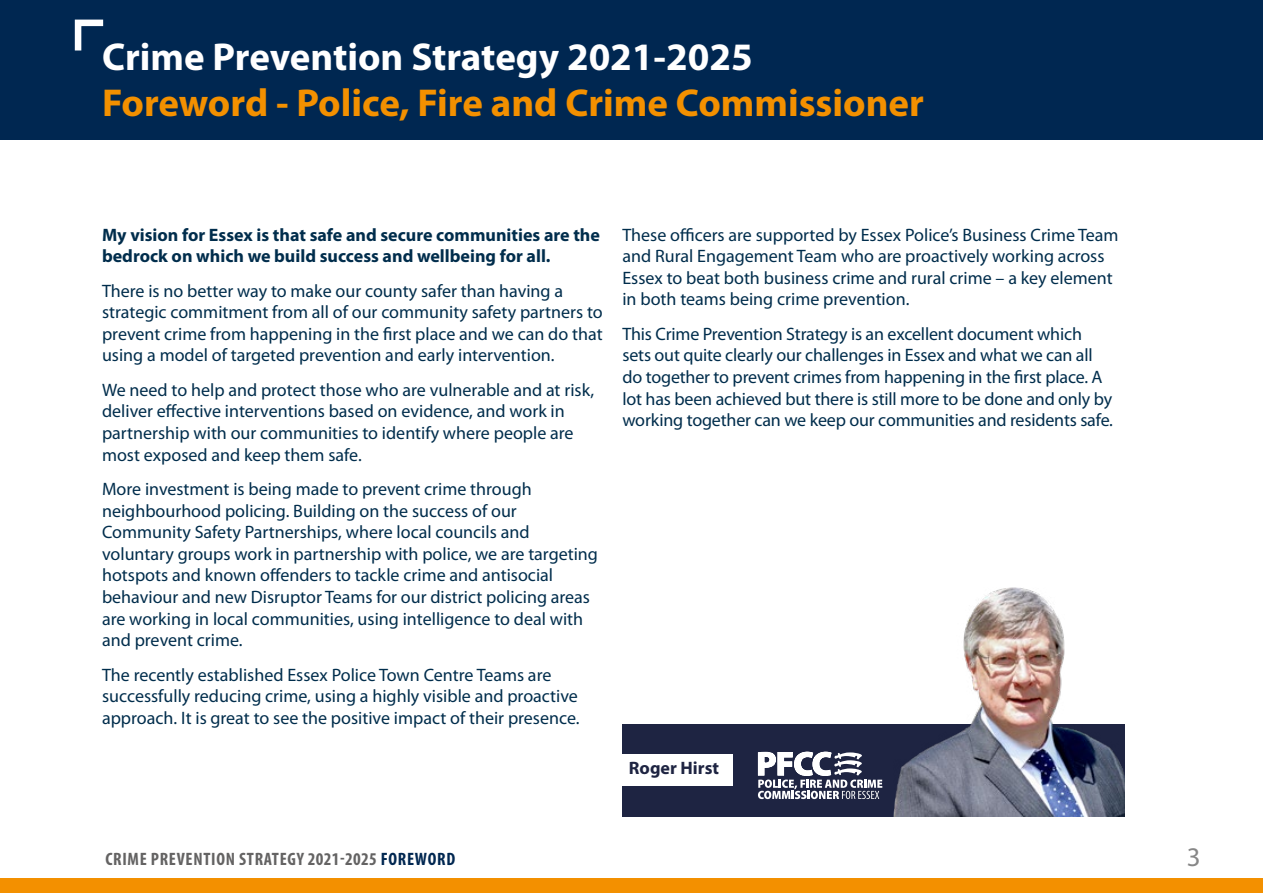
<style>
.page{position:relative;width:1263px;height:893px;background:#fff}
.page>*{position:absolute;margin:0;border:0;box-sizing:border-box;transform-origin:0 0}
.t1{font:700 39px "Myriad Pro";color:#f39000}
.t2{font:700 39px "Myriad Pro";color:#fff}
.t3{font:27px "Myriad Pro";color:#878787}
.t4{font:18px/21.6px "Myriad Pro";color:#002d4c}
.t5{font:700 18px/21.6px "Myriad Pro";color:#002d4c}
.t6{font:700 condensed 18px "Myriad Pro";letter-spacing:.04em;color:#646363}
.t7{font:700 18px "Myriad Pro";color:#1e2442}
.s1{color:#002751}
</style>
<div class="page">
<div style="left:0;top:0;width:1263px;height:139px;background:#002751"></div>
<svg style="left:74px;top:19px;width:30px;height:32px"></svg>
<div style="left:0;top:878px;width:1262px;height:15px;background:#f39000"></div>
<div style="left:622px;top:724px;width:503px;height:92px;background:#1e2442"></div>
<div style="left:600px;top:754px;width:133px;height:32px;background:#fff"></div>
<svg style="left:758px;top:752px;width:124px;height:47px"></svg>
<img style="left:893px;top:588px;width:232px;height:228px">
<h1 class="t2" style="left:102px;top:35px;width:652px">Crime Prevention Strategy 2021-2025</h1>
<h1 class="t1" style="left:102px;top:81px;width:823px">Foreword - Police, Fire and Crime Commissioner</h1>
<p class="t5" style="left:102px;top:224px;width:499px">My vision for Essex is that safe and secure communities are the bedrock on which we build success and wellbeing for all.</p>
<p class="t4" style="left:102px;top:280px;width:502px">There is no better way to make our county safer than having a strategic commitment from all of our community safety partners to prevent crime from happening in the first place and we can do that using a model of targeted prevention and early intervention.</p>
<p class="t4" style="left:102px;top:379px;width:494px">We need to help and protect those who are vulnerable and at risk, deliver effective interventions based on evidence, and work in partnership with our communities to identify where people are most exposed and keep them safe.</p>
<p class="t4" style="left:102px;top:478px;width:497px">More investment is being made to prevent crime through neighbourhood policing. Building on the success of our Community Safety Partnerships, where local councils and voluntary groups work in partnership with police, we are targeting hotspots and known offenders to tackle crime and antisocial behaviour and new Disruptor Teams for our district policing areas are working in local communities, using intelligence to deal with and prevent crime.</p>
<p class="t4" style="left:102px;top:664px;width:479px">The recently established Essex Police Town Centre Teams are successfully reducing crime, using a highly visible and proactive approach. It is great to see the positive impact of their presence.</p>
<p class="t4" style="left:622px;top:224px;width:498px">These officers are supported by Essex Police’s Business Crime Team and Rural Engagement Team who are proactively working across Essex to beat both business crime and rural crime – a key element in both teams being crime prevention.</p>
<p class="t4" style="left:622px;top:323px;width:492px">This Crime Prevention Strategy is an excellent document which sets out quite clearly our challenges in Essex and what we can all do together to prevent crimes from happening in the first place. A lot has been achieved but there is still more to be done and only by working together can we keep our communities and residents safe.</p>
<p class="t7" style="left:629px;top:758px;width:92px">Roger Hirst</p>
<p class="t6" style="left:105px;top:849px;width:351px">CRIME PREVENTION STRATEGY 2021-2025 <span class="s1">FOREWORD</span></p>
<h2 class="t3" style="left:1187px;top:842px;width:15px">3</h2>
</div>
